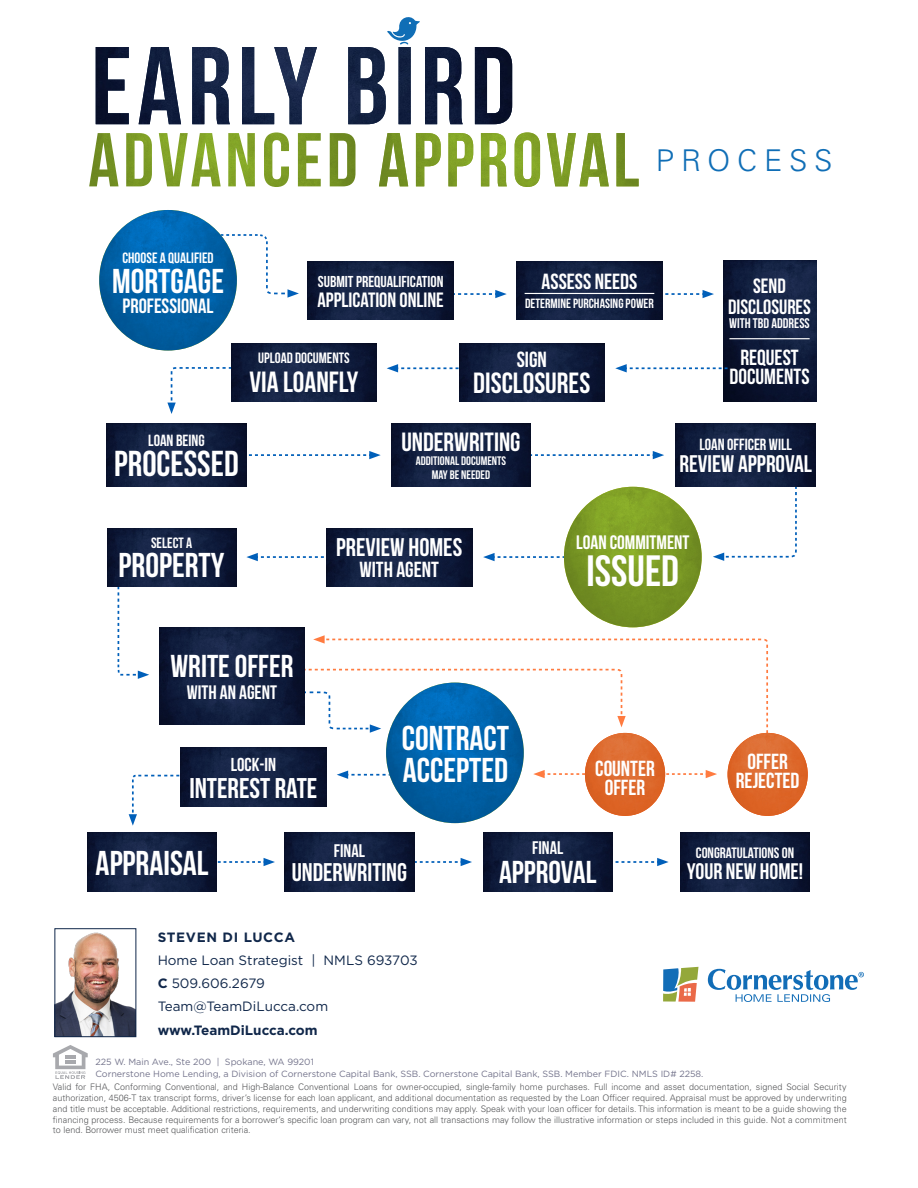
<style>
.page{position:relative;width:918px;height:1188px;background:#fff}
.page>*{position:absolute;margin:0;border:0;box-sizing:border-box;transform-origin:0 0}
.t1{font:43.8px "Bebas Neue";color:#fff}
.t2{font:36px "Bebas Neue";color:#fff}
.t3{font:34.5px "Bebas Neue";color:#fff}
.t4{font:31.65px "Bebas Neue";color:#fff}
.t5{font:300 30px "Univers LT Std";letter-spacing:.225em;color:#106eb6}
.t6{font:29.25px "Bebas Neue";color:#fff}
.t7{font:28.5px "Bebas Neue";color:#fff}
.t8{font:26.4px "Bebas Neue";color:#fff}
.t9{font:25.5px "Bebas Neue";color:#fff}
.t10{font:24px "Bebas Neue";color:#fff}
.t11{font:22.5px "Bebas Neue";color:#fff}
.t12{font:21.9px "Bebas Neue";color:#fff}
.t13{font:21.75px "Bebas Neue";color:#fff}
.t14{font:20.7px "Bebas Neue";color:#fff}
.t15{font:19.5px "Bebas Neue";color:#fff}
.t16{font:18.75px "Bebas Neue";color:#fff}
.t17{font:18.3px "Bebas Neue";color:#fff}
.t18{font:16.2px "Bebas Neue";color:#fff}
.t19{font:15.75px "Bebas Neue";color:#fff}
.t20{font:15px "Bebas Neue";color:#fff}
.t21{font:13.95px "Bebas Neue";color:#fff}
.t22{font:13.5px/23.2px "Gotham";color:#10274a}
.t23{font:13.35px "Bebas Neue";color:#fff}
.t24{font:12.3px/13.8px "Bebas Neue";color:#fff;text-align:center}
.t25{font:300 9px/10.8px "Univers LT Std";color:#57585a;text-align:justify}
.t26{font:9px/12px "Gotham";color:#74748c}
.s1{font-weight:700}
</style>
<div class="page">
<img style="left:89px;top:132px;width:267px;height:55px">
<img style="left:379px;top:132px;width:260px;height:55px">
<svg style="left:96px;top:17px;width:416px;height:107px"></svg>
<svg style="left:117px;top:586px;width:32px;height:93px"></svg>
<svg style="left:167px;top:367px;width:78px;height:47px"></svg>
<svg style="left:713px;top:487px;width:84px;height:74px"></svg>
<svg style="left:237px;top:234px;width:62px;height:64px"></svg>
<img style="left:99px;top:210px;width:138px;height:141px">
<svg style="left:453px;top:290px;width:54px;height:8px"></svg>
<img style="left:308px;top:261px;width:145px;height:58px">
<img style="left:723px;top:261px;width:93px;height:140px">
<svg style="left:662px;top:290px;width:52px;height:8px"></svg>
<img style="left:517px;top:261px;width:145px;height:58px">
<hr style="left:525px;top:293px;width:129px;height:1px;background:#fff">
<hr style="left:729px;top:338px;width:81px;height:1px;background:#fff">
<svg style="left:615px;top:364px;width:113px;height:8px"></svg>
<svg style="left:387px;top:364px;width:72px;height:8px"></svg>
<img style="left:459px;top:343px;width:146px;height:58px">
<img style="left:231px;top:343px;width:146px;height:58px">
<svg style="left:246px;top:553px;width:78px;height:8px"></svg>
<img style="left:326px;top:528px;width:146px;height:58px">
<img style="left:107px;top:528px;width:129px;height:58px">
<svg style="left:129px;top:774px;width:57px;height:52px"></svg>
<svg style="left:313px;top:635px;width:442px;height:9px"></svg>
<svg style="left:302px;top:668px;width:324px;height:65px"></svg>
<img style="left:159px;top:628px;width:146px;height:96px">
<svg style="left:337px;top:771px;width:49px;height:8px"></svg>
<img style="left:386px;top:683px;width:138px;height:140px">
<svg style="left:666px;top:770px;width:51px;height:8px"></svg>
<svg style="left:533px;top:770px;width:52px;height:8px"></svg>
<img style="left:585px;top:733px;width:80px;height:83px">
<img style="left:728px;top:733px;width:80px;height:83px">
<img style="left:181px;top:748px;width:145px;height:58px">
<svg style="left:246px;top:451px;width:135px;height:8px"></svg>
<img style="left:107px;top:424px;width:139px;height:63px">
<img style="left:676px;top:424px;width:140px;height:63px">
<svg style="left:531px;top:451px;width:133px;height:8px"></svg>
<img style="left:391px;top:424px;width:140px;height:63px">
<svg style="left:483px;top:553px;width:81px;height:8px"></svg>
<img style="left:564px;top:487px;width:138px;height:140px">
<svg style="left:217px;top:858px;width:58px;height:8px"></svg>
<img style="left:88px;top:833px;width:129px;height:58px">
<img style="left:680px;top:833px;width:130px;height:58px">
<svg style="left:414px;top:858px;width:58px;height:8px"></svg>
<img style="left:285px;top:833px;width:129px;height:58px">
<svg style="left:612px;top:858px;width:57px;height:8px"></svg>
<img style="left:483px;top:833px;width:129px;height:58px">
<img style="left:57px;top:932px;width:77px;height:103px">
<div style="left:55px;top:929px;width:81px;height:108px;border:1px solid #10274a"></div>
<svg style="left:663px;top:967px;width:35px;height:35px"></svg>
<svg style="left:708px;top:969px;width:156px;height:33px"></svg>
<svg style="left:53px;top:1045px;width:35px;height:34px"></svg>
<p class="t5" style="left:656px;top:142px;width:178px">PROCESS</p>
<p class="t20" style="left:123px;top:249px;width:93px">CHOOSE A QUALIFIED</p>
<p class="t3" style="left:112px;top:262px;width:113px">MORTGAGE</p>
<p class="t14" style="left:123px;top:295px;width:92px">PROFESSIONAL</p>
<p class="t19" style="left:318px;top:273px;width:127px">SUBMIT PREQUALIFICATION</p>
<p class="t14" style="left:317px;top:288px;width:128px">APPLICATION ONLINE</p>
<p class="t20" style="left:258px;top:350px;width:93px">UPLOAD DOCUMENTS</p>
<p class="t6" style="left:249px;top:366px;width:111px">VIA LOANFLY</p>
<p class="t12" style="left:542px;top:269px;width:97px">ASSESS NEEDS</p>
<p class="t23" style="left:525px;top:296px;width:130px">DETERMINE PURCHASING POWER</p>
<p class="t12" style="left:517px;top:348px;width:32px">SIGN</p>
<p class="t6" style="left:473px;top:367px;width:119px">DISCLOSURES</p>
<p class="t18" style="left:148px;top:432px;width:58px">LOAN BEING</p>
<p class="t2" style="left:114px;top:444px;width:126px">PROCESSED</p>
<p class="t8" style="left:401px;top:428px;width:121px">UNDERWRITING</p>
<p class="t24" style="left:416px;top:454px;width:92px">ADDITIONAL DOCUMENTS<br>MAY BE NEEDED</p>
<p class="t14" style="left:753px;top:274px;width:34px">SEND</p>
<p class="t14" style="left:728px;top:295px;width:84px">DISCLOSURES</p>
<p class="t21" style="left:729px;top:316px;width:82px">WITH TBD ADDRESS</p>
<p class="t12" style="left:740px;top:345px;width:60px">REQUEST</p>
<p class="t12" style="left:730px;top:365px;width:81px">DOCUMENTS</p>
<p class="t18" style="left:699px;top:435px;width:94px">LOAN OFFICER WILL</p>
<p class="t10" style="left:679px;top:451px;width:134px">REVIEW APPROVAL</p>
<p class="t20" style="left:151px;top:535px;width:43px">SELECT A</p>
<p class="t3" style="left:119px;top:546px;width:107px">PROPERTY</p>
<p class="t9" style="left:336px;top:534px;width:127px">PREVIEW HOMES</p>
<p class="t13" style="left:360px;top:558px;width:81px">WITH AGENT</p>
<p class="t15" style="left:576px;top:532px;width:115px">LOAN COMMITMENT</p>
<p class="t1" style="left:587px;top:547px;width:94px">ISSUED</p>
<p class="t4" style="left:170px;top:649px;width:124px">WRITE OFFER</p>
<p class="t15" style="left:187px;top:681px;width:92px">WITH AN AGENT</p>
<p class="t16" style="left:231px;top:754px;width:47px">LOCK-IN</p>
<p class="t7" style="left:189px;top:772px;width:129px">INTEREST RATE</p>
<p class="t3" style="left:402px;top:719px;width:109px">CONTRACT</p>
<p class="t3" style="left:403px;top:751px;width:107px">ACCEPTED</p>
<p class="t13" style="left:595px;top:756px;width:61px">COUNTER</p>
<p class="t13" style="left:605px;top:776px;width:42px">OFFER</p>
<p class="t3" style="left:96px;top:844px;width:114px">APPRAISAL</p>
<p class="t17" style="left:334px;top:840px;width:33px">FINAL</p>
<p class="t9" style="left:292px;top:858px;width:117px">UNDERWRITING</p>
<p class="t17" style="left:532px;top:838px;width:33px">FINAL</p>
<p class="t4" style="left:499px;top:855px;width:99px">APPROVAL</p>
<p class="t13" style="left:747px;top:749px;width:42px">OFFER</p>
<p class="t13" style="left:736px;top:769px;width:65px">REJECTED</p>
<p class="t20" style="left:696px;top:844px;width:100px">CONGRATULATIONS ON</p>
<p class="t11" style="left:687px;top:859px;width:118px">YOUR NEW HOME!</p>
<p class="t22" style="left:158px;top:925px;width:262px"><span class="s1">STEVEN DI LUCCA<br></span>Home Loan Strategist | NMLS 693703<br><span class="s1">C</span> 509.606.2679<br>Team@TeamDiLucca.com <span class="s1">www.TeamDiLucca.com</span></p>
<p class="t26" style="left:95px;top:1055px;width:610px">225 W. Main Ave., Ste 200 | Spokane, WA 99201<br>Cornerstone Home Lending, a Division of Cornerstone Capital Bank, SSB. Cornerstone Capital Bank, SSB. Member FDIC. NMLS ID# 2258.</p>
<p class="t25" style="left:53px;top:1082px;width:795px">Valid for FHA, Conforming Conventional, and High-Balance Conventional Loans for owner-occupied, single-family home purchases. Full income and asset documentation, signed Social Security authorization, 4506-T tax transcript forms, driver’s license for each loan applicant, and additional documentation as requested by the Loan Officer required. Appraisal must be approved by underwriting and title must be acceptable. Additional restrictions, requirements, and underwriting conditions may apply. Speak with your loan officer for details. This information is meant to be a guide showing the financing process. Because requirements for a borrower’s specific loan program can vary, not all transactions may follow the illustrative information or steps included in this guide. Not a commitment to lend. Borrower must meet qualification criteria.</p>
</div>
